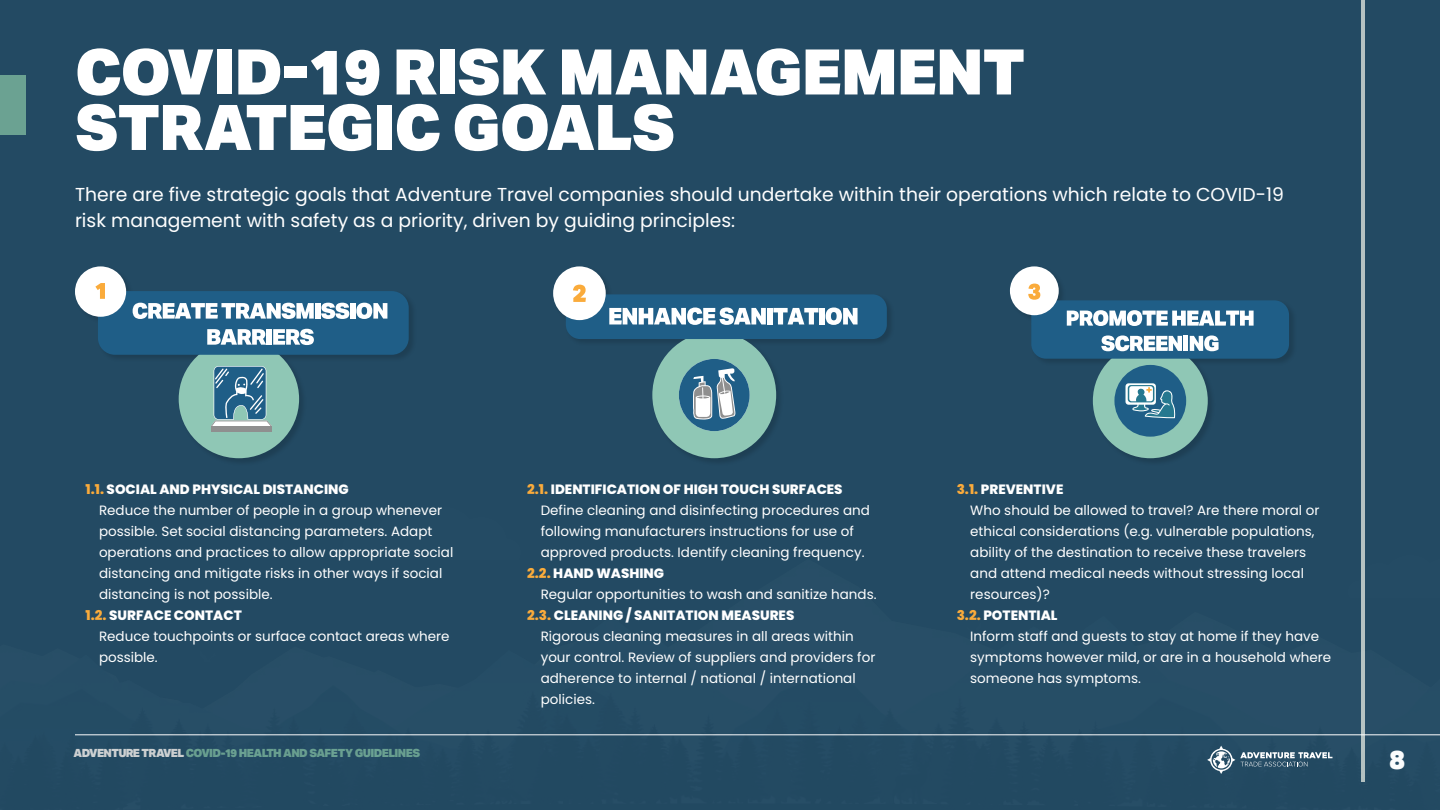
<style>
.page{position:relative;width:1440px;height:810px;background:#234a63}
.page>*{position:absolute;margin:0;border:0;box-sizing:border-box;transform-origin:0 0}
.t1{font:900 63px/55.5px "Aktiv Grotesk";letter-spacing:-.015em;color:#fff}
.t2{font:900 26.25px "Aktiv Grotesk";color:#fff}
.t3{font:18.75px/26.2px "Poppins";color:#fff}
.t4{font:13.5px "Poppins";color:#fff}
.t5{font:800 13.5px "Poppins";color:#fff}
.t6{font:900 11.25px "Aktiv Grotesk";letter-spacing:-.055em;color:#6ba292}
.s1{color:#faab3b}
.s2{color:#d1d3d4}
.s3{color:#fbac3b}
</style>
<div class="page">
<div style="left:0;top:75px;width:26px;height:60px;background:#6ba292"></div>
<hr style="left:1361px;top:0;width:4px;height:781px;background:#b5c2c2">
<img style="left:75px;top:734px;width:1365px;height:48px">
<svg style="left:1207px;top:746px;width:125px;height:28px"></svg>
<div style="left:179px;top:340px;width:120px;height:118px;background:#8fc7b5;border-radius:50%"></div>
<svg style="left:211px;top:366px;width:61px;height:60px"></svg>
<div style="left:211px;top:426px;width:61px;height:6px;background:#8f8f8f"></div>
<div style="left:98px;top:291px;width:311px;height:64px;background:#1f5e87;border-radius:17px"></div>
<svg style="left:133px;top:303px;width:181px;height:16px"></svg>
<div style="left:315px;top:303px;width:5px;height:16px;background:#fff"></div>
<svg style="left:321px;top:303px;width:28px;height:16px"></svg>
<div style="left:350px;top:303px;width:5px;height:16px;background:#fff"></div>
<svg style="left:356px;top:303px;width:31px;height:16px"></svg>
<svg style="left:207px;top:329px;width:59px;height:16px"></svg>
<div style="left:267px;top:329px;width:5px;height:16px;background:#fff"></div>
<svg style="left:273px;top:329px;width:41px;height:16px"></svg>
<div style="left:75px;top:266px;width:51px;height:51px;background:#fff;border-radius:50%"></div>
<svg style="left:95px;top:283px;width:10px;height:16px"></svg>
<div style="left:652px;top:332px;width:124px;height:126px;background:#8fc7b5;border-radius:50%"></div>
<svg style="left:679px;top:359px;width:71px;height:72px"></svg>
<div style="left:566px;top:294px;width:321px;height:45px;background:#1f5e87;border-radius:14px"></div>
<svg style="left:609px;top:308px;width:157px;height:17px"></svg>
<div style="left:767px;top:308px;width:6px;height:16px;background:#fff"></div>
<svg style="left:773px;top:308px;width:45px;height:16px"></svg>
<div style="left:819px;top:308px;width:5px;height:16px;background:#fff"></div>
<svg style="left:826px;top:308px;width:32px;height:17px"></svg>
<div style="left:553px;top:266px;width:53px;height:54px;background:#fff;border-radius:50%"></div>
<svg style="left:573px;top:285px;width:13px;height:17px"></svg>
<div style="left:1093px;top:343px;width:115px;height:115px;background:#8fc7b5;border-radius:50%"></div>
<div style="left:1114px;top:365px;width:72px;height:72px;background:#1f5e87;border-radius:50%"></div>
<svg style="left:1126px;top:383px;width:49px;height:35px"></svg>
<div style="left:1031px;top:300px;width:258px;height:59px;background:#1f5e87;border-radius:15px"></div>
<svg style="left:1067px;top:310px;width:187px;height:16px"></svg>
<svg style="left:1101px;top:335px;width:81px;height:16px"></svg>
<div style="left:1183px;top:336px;width:5px;height:15px;background:#fff"></div>
<svg style="left:1190px;top:335px;width:29px;height:16px"></svg>
<div style="left:1010px;top:266px;width:49px;height:49px;background:#fff;border-radius:50%"></div>
<svg style="left:1028px;top:284px;width:12px;height:16px"></svg>
<h1 class="t1" style="left:75px;top:43px;width:952px">COVID-19 RISK MANAGEMENT<br>STRATEGIC GOALS</h1>
<h3 class="t3" style="left:75px;top:182px;width:1210px">There are five strategic goals that Adventure Travel companies should undertake within their operations which relate to COVID-19 risk management with safety as a priority, driven by guiding principles:</h3>
<p class="t5" style="left:86px;top:482px;width:265px"><span class="s1">1.1.</span> SOCIAL AND PHYSICAL DISTANCING</p>
<p class="t4" style="left:99px;top:503px;width:345px">Reduce the number of people in a group whenever</p>
<p class="t4" style="left:99px;top:524px;width:335px">possible. Set social distancing parameters. Adapt</p>
<p class="t4" style="left:99px;top:545px;width:356px">operations and practices to allow appropriate social</p>
<p class="t4" style="left:99px;top:566px;width:345px">distancing and mitigate risks in other ways if social</p>
<p class="t4" style="left:99px;top:587px;width:175px">distancing is not possible.</p>
<p class="t5" style="left:86px;top:608px;width:158px"><span class="s1">1.2.</span> SURFACE CONTACT</p>
<p class="t4" style="left:99px;top:629px;width:352px">Reduce touchpoints or surface contact areas where</p>
<p class="t4" style="left:99px;top:650px;width:60px">possible.</p>
<p class="t6" style="left:74px;top:745px;width:348px"><span class="s2">ADVENTURE TRAVEL</span> COVID-19 HEALTH AND SAFETY GUIDELINES</p>
<p class="t5" style="left:527px;top:482px;width:317px"><span class="s1">2.1.</span> IDENTIFICATION OF HIGH TOUCH SURFACES</p>
<p class="t4" style="left:541px;top:503px;width:331px">Define cleaning and disinfecting procedures and</p>
<p class="t4" style="left:541px;top:524px;width:315px">following manufacturers instructions for use of</p>
<p class="t4" style="left:541px;top:545px;width:325px">approved products. Identify cleaning frequency.</p>
<p class="t5" style="left:527px;top:566px;width:138px"><span class="s3">2.2.</span> HAND WASHING</p>
<p class="t4" style="left:541px;top:587px;width:337px">Regular opportunities to wash and sanitize hands.</p>
<p class="t5" style="left:527px;top:608px;width:269px"><span class="s1">2.3.</span> CLEANING / SANITATION MEASURES</p>
<p class="t4" style="left:541px;top:629px;width:314px">Rigorous cleaning measures in all areas within</p>
<p class="t4" style="left:541px;top:650px;width:336px">your control. Review of suppliers and providers for</p>
<p class="t4" style="left:541px;top:671px;width:317px">adherence to internal / national / international</p>
<p class="t4" style="left:541px;top:692px;width:56px">policies.</p>
<p class="t5" style="left:957px;top:482px;width:108px"><span class="s1">3.1.</span> PREVENTIVE</p>
<p class="t4" style="left:970px;top:503px;width:351px">Who should be allowed to travel? Are there moral or</p>
<p class="t4" style="left:970px;top:524px;width:346px">ethical considerations (e.g. vulnerable populations,</p>
<p class="t4" style="left:970px;top:545px;width:337px">ability of the destination to receive these travelers</p>
<p class="t4" style="left:970px;top:566px;width:335px">and attend medical needs without stressing local</p>
<p class="t4" style="left:970px;top:587px;width:81px">resources)?</p>
<p class="t5" style="left:957px;top:608px;width:102px"><span class="s1">3.2.</span> POTENTIAL</p>
<p class="t4" style="left:970px;top:629px;width:350px">Inform staff and guests to stay at home if they have</p>
<p class="t4" style="left:970px;top:650px;width:362px">symptoms however mild, or are in a household where</p>
<p class="t4" style="left:970px;top:671px;width:172px">someone has symptoms.</p>
<h2 class="t2" style="left:1389px;top:743px;width:17px">8</h2>
</div>
